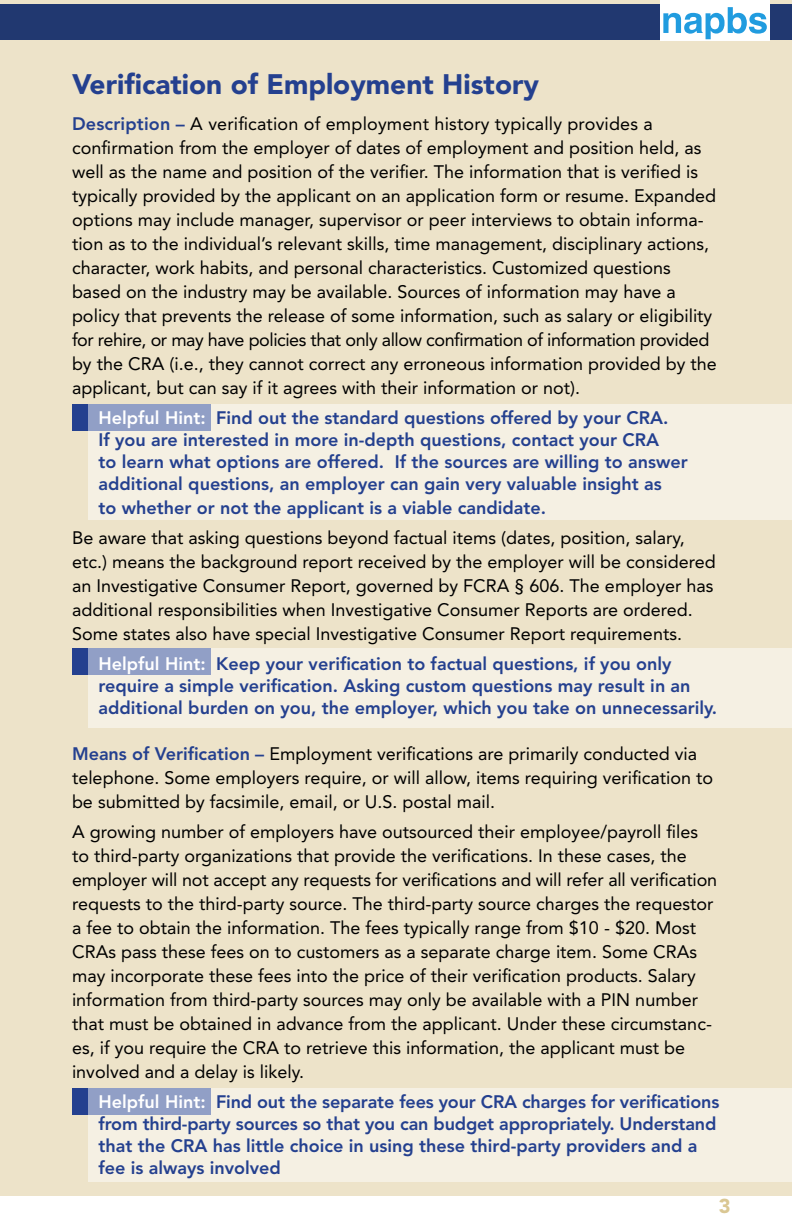
<style>
.page{position:relative;width:792px;height:1224px;background:#fff}
.page>*{position:absolute;margin:0;border:0;box-sizing:border-box;transform-origin:0 0}
.t1{font:900 28px "Avenir";color:#24408f}
.t2{font:900 20px "Avenir";color:#dac793}
.t3{font:18px/24px "Avenir";color:#000}
.t4{font:800 18px/22px "Avenir";color:#24408f}
.s1{font-weight:800;color:#24408f}
.s2{color:#fff}
</style>
<div class="page">
<div style="left:0;top:0;width:792px;height:1196px;background:#ede3c9"></div>
<div style="left:72px;top:1088px;width:139px;height:27px;background:#24408f"></div>
<div style="left:72px;top:648px;width:139px;height:27px;background:#24408f"></div>
<div style="left:72px;top:404px;width:139px;height:27px;background:#24408f"></div>
<div style="left:88px;top:404px;width:704px;height:116px;background:#f5f0e3"></div>
<div style="left:88px;top:648px;width:704px;height:80px;background:#f5f0e3"></div>
<div style="left:88px;top:1088px;width:704px;height:94px;background:#f5f0e3"></div>
<div style="left:0;top:5px;width:792px;height:35px;background:#213870"></div>
<div style="left:660px;top:0;width:109px;height:41px;background:#fff"></div>
<svg style="left:663px;top:7px;width:104px;height:32px"></svg>
<hr style="left:664px;top:41px;width:105px;height:1px;background:#0080c5">
<hr style="left:664px;top:57px;width:105px;height:1px;background:#0080c5">
<h1 class="t1" style="left:72px;top:67px;width:469px">Verification of Employment History</h1>
<p class="t3" style="left:72px;top:112px;width:646px"><span class="s1">Description –</span> A verification of employment history typically provides a confirmation from the employer of dates of employment and position held, as well as the name and position of the verifier. The information that is verified is typically provided by the applicant on an application form or resume. Expanded options may include manager, supervisor or peer interviews to obtain informa&shy;tion as to the individual’s relevant skills, time management, disciplinary actions, character, work habits, and personal characteristics. Customized questions based on the industry may be available. Sources of information may have a policy that prevents the release of some information, such as salary or eligibility for rehire, or may have policies that only allow confirmation of information provided by the CRA (i.e., they cannot correct any erroneous information provided by the applicant, but can say if it agrees with their information or not).</p>
<p class="t4" style="left:99px;top:407px;width:591px"><span class="s2">Helpful Hint:</span> Find out the standard questions offered by your CRA.<br>If you are interested in more in-depth questions, contact your CRA<br>to learn what options are offered. If the sources are willing to answer additional questions, an employer can gain very valuable insight as</p>
<p class="t4" style="left:99px;top:497px;width:449px">to whether or not the applicant is a viable candidate.</p>
<p class="t3" style="left:72px;top:526px;width:645px">Be aware that asking questions beyond factual items (dates, position, salary, etc.) means the background report received by the employer will be considered an Investigative Consumer Report, governed by FCRA § 606. The employer has additional responsibilities when Investigative Consumer Reports are ordered.<br>Some states also have special Investigative Consumer Report requirements.</p>
<p class="t4" style="left:99px;top:653px;width:620px"><span class="s2">Helpful Hint:</span> Keep your verification to factual questions, if you only require a simple verification. Asking custom questions may result in an additional burden on you, the employer, which you take on unnecessarily.</p>
<p class="t3" style="left:72px;top:742px;width:643px"><span class="s1">Means of Verification –</span> Employment verifications are primarily conducted via telephone. Some employers require, or will allow, items requiring verification to be submitted by facsimile, email, or U.S. postal mail.</p>
<p class="t3" style="left:72px;top:820px;width:647px">A growing number of employers have outsourced their employee/payroll files to third-party organizations that provide the verifications. In these cases, the employer will not accept any requests for verifications and will refer all verification requests to the third-party source. The third-party source charges the requestor a fee to obtain the information. The fees typically range from $10 - $20. Most CRAs pass these fees on to customers as a separate charge item. Some CRAs may incorporate these fees into the price of their verification products. Salary information from third-party sources may only be available with a PIN number that must be obtained in advance from the applicant. Under these circumstanc&shy;es, if you require the CRA to retrieve this information, the applicant must be involved and a delay is likely.</p>
<p class="t4" style="left:99px;top:1091px;width:622px"><span class="s2">Helpful Hint:</span> Find out the separate fees your CRA charges for verifications from third-party sources so that you can budget appropriately. Understand that the CRA has little choice in using these third-party providers and a fee is always involved</p>
<p class="t2" style="left:719px;top:1194px;width:13px">3</p>
</div>
